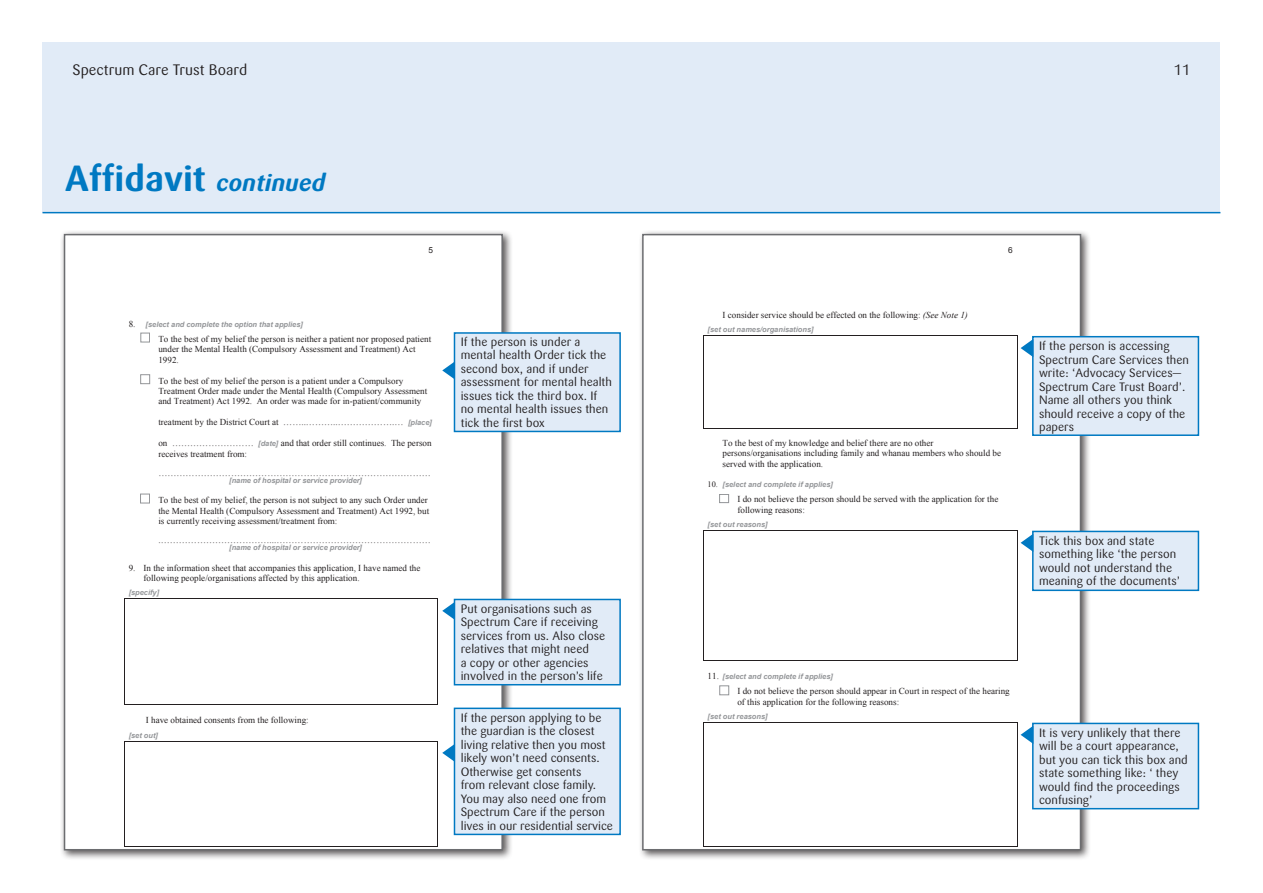
<style>
.page{position:relative;width:1263px;height:893px;background:#fff}
.page>*{position:absolute;margin:0;border:0;box-sizing:border-box;transform-origin:0 0}
.Section_head{font:700 36px "Sari";color:#0079c2}
.t1{font:15px "Sari";color:#231f20}
.t2{font:15px "Sari Regular Caps";color:#231f20}
.descriptor{font:12px/13.5px "Sari";color:#231f20}
.t3{font:9.15px/10.5px "Times New Roman";color:#231f20}
.t4{font:9px/10.4px "Times New Roman";color:#231f20}
.t5{font:8.25px "Arial";color:#231f20}
.t6{font:italic 700 7.5px "Arial";color:#939598}
.s1{font-style:italic;font-size:24px}
.s2{font-family:"Times New Roman";font-weight:400;font-style:normal;font-size:9px;color:#231f20}
.s3{font-family:"Arial";font-weight:700;font-style:italic;font-size:7.5px;color:#939598}
.s4{font-style:italic}
.s5{font-family:"Times New Roman";font-weight:400;font-style:normal;font-size:8.25px;color:#231f20}
.s6{font-family:"Times New Roman";font-weight:400;font-style:normal;font-size:9.15px;color:#231f20}
</style>
<div class="page">
<div style="left:43px;top:43px;width:1177px;height:170px;background:#e1ebf7"></div>
<hr style="left:43px;top:212px;width:1177px;height:1px;background:#0079c2">
<div style="left:60px;top:230px;width:453px;height:631px;background:#231f20;opacity:.75"></div>
<div style="left:64px;top:234px;width:439px;height:616px;background:#fff;border:2px solid #6c6d70"></div>
<hr style="left:124px;top:598px;width:314px;height:1px;background:#231f20">
<hr style="left:124px;top:599px;width:1px;height:105px;background:#231f20">
<hr style="left:124px;top:704px;width:313px;height:1px;background:#231f20">
<hr style="left:437px;top:599px;width:1px;height:105px;background:#231f20">
<hr style="left:124px;top:741px;width:314px;height:1px;background:#231f20">
<hr style="left:124px;top:741px;width:1px;height:105px;background:#231f20">
<hr style="left:124px;top:846px;width:313px;height:1px;background:#231f20">
<hr style="left:437px;top:741px;width:1px;height:105px;background:#231f20">
<div style="left:140px;top:333px;width:10px;height:9px;border:1px solid #939598"></div>
<div style="left:140px;top:374px;width:10px;height:10px;border:1px solid #939598"></div>
<div style="left:140px;top:494px;width:10px;height:9px;border:1px solid #939598"></div>
<div style="left:454px;top:332px;width:167px;height:100px;background:#e1ebf7;border:2px solid #0079c2"></div>
<svg style="left:442px;top:361px;width:13px;height:19px"></svg>
<div style="left:638px;top:230px;width:453px;height:631px;background:#231f20;opacity:.75"></div>
<div style="left:642px;top:234px;width:439px;height:616px;background:#fff;border:2px solid #6c6d70"></div>
<hr style="left:703px;top:336px;width:314px;height:1px;background:#231f20">
<hr style="left:703px;top:336px;width:1px;height:93px;background:#231f20">
<hr style="left:703px;top:428px;width:314px;height:1px;background:#231f20">
<hr style="left:1017px;top:336px;width:1px;height:93px;background:#231f20">
<hr style="left:703px;top:530px;width:314px;height:1px;background:#231f20">
<hr style="left:703px;top:531px;width:1px;height:129px;background:#231f20">
<hr style="left:703px;top:660px;width:314px;height:1px;background:#231f20">
<hr style="left:1017px;top:531px;width:1px;height:129px;background:#231f20">
<hr style="left:703px;top:722px;width:314px;height:1px;background:#231f20">
<hr style="left:703px;top:723px;width:1px;height:123px;background:#231f20">
<hr style="left:703px;top:846px;width:314px;height:1px;background:#231f20">
<hr style="left:1017px;top:723px;width:1px;height:123px;background:#231f20">
<div style="left:719px;top:494px;width:10px;height:9px;border:1px solid #939598"></div>
<div style="left:719px;top:685px;width:10px;height:10px;border:1px solid #939598"></div>
<div style="left:1032px;top:336px;width:167px;height:100px;background:#e1ebf7;border:2px solid #0079c2"></div>
<svg style="left:1020px;top:336px;width:13px;height:21px"></svg>
<div style="left:454px;top:599px;width:167px;height:86px;background:#e1ebf7;border:2px solid #0079c2"></div>
<svg style="left:442px;top:598px;width:13px;height:22px"></svg>
<div style="left:454px;top:708px;width:167px;height:127px;background:#e1ebf7;border:2px solid #0079c2"></div>
<svg style="left:442px;top:741px;width:13px;height:21px"></svg>
<div style="left:1032px;top:531px;width:167px;height:60px;background:#e1ebf7;border:2px solid #0079c2"></div>
<svg style="left:1017px;top:530px;width:16px;height:22px"></svg>
<div style="left:1032px;top:723px;width:167px;height:86px;background:#e1ebf7;border:2px solid #0079c2"></div>
<svg style="left:1017px;top:722px;width:16px;height:22px"></svg>
<p class="t1" style="left:73px;top:61px;width:176px">Spectrum Care Trust Board</p>
<p class="t2" style="left:1174px;top:61px;width:18px">11</p>
<p class="Section_head" style="left:65px;top:157px;width:262px">Affidavit <span class="s1">continued</span></p>
<p class="t5" style="left:428px;top:245px;width:6px">5</p>
<p class="t6" style="left:129px;top:319px;width:176px"><span class="s2">8.</span> [select and complete the option that applies]</p>
<p class="t4" style="left:158px;top:333px;width:274px">To the best of my belief the person is neither a patient nor proposed patient under the Mental Health (Compulsory Assessment and Treatment) Act<br>1992.</p>
<p class="t4" style="left:158px;top:375px;width:270px">To the best of my belief the person is a patient under a Compulsory<br>Treatment Order made under the Mental Health (Compulsory Assessment and Treatment) Act 1992. An order was made for in-patient/community</p>
<p class="t4" style="left:158px;top:417px;width:275px">treatment by the District Court at ……..………..……………….… <span class="s3">[place]</span></p>
<p class="t4" style="left:158px;top:438px;width:275px">on ……………………… <span class="s3">[date]</span> and that order still continues. The person receives treatment from:</p>
<p class="t4" style="left:158px;top:467px;width:274px">………………………………………………………………………………</p>
<p class="t6" style="left:229px;top:475px;width:134px">[name of hospital or service provider]</p>
<p class="t4" style="left:158px;top:495px;width:272px">To the best of my belief, the person is not subject to any such Order under the Mental Health (Compulsory Assessment and Treatment) Act 1992, but is currently receiving assessment/treatment from:</p>
<p class="t4" style="left:158px;top:535px;width:274px">.………………………………...……………………………………………</p>
<p class="t6" style="left:229px;top:543px;width:134px">[name of hospital or service provider]</p>
<p class="t4" style="left:144px;top:562px;width:278px;text-indent:-15px">9. In the information sheet that accompanies this application, I have named the following people/organisations affected by this application.</p>
<p class="t6" style="left:129px;top:588px;width:32px">[specify]</p>
<p class="t4" style="left:146px;top:715px;width:164px">I have obtained consents from the following:</p>
<p class="t6" style="left:129px;top:730px;width:31px">[set ut]</p>
<p class="t6" style="left:144px;top:730px;width:6px">o</p>
<p class="descriptor" style="left:461px;top:335px;width:153px">If the person is under a mental health Order tick the second box, and if under assessment for mental health issues tick the third box. If no mental health issues then tick the first box</p>
<p class="descriptor" style="left:461px;top:602px;width:146px">Put organisations such as<br>Spectrum Care if receiving services from us. Also close relatives that might need<br>a copy or other agencies involved in the person’s life</p>
<p class="descriptor" style="left:461px;top:711px;width:154px">If the person applying to be the guardian is the closest living relative then you most likely won’t need consents.<br>Otherwise get consents<br>from relevant close family.<br>You may also need one from<br>Spectrum Care if the person lives in our residential service</p>
<p class="t3" style="left:722px;top:310px;width:247px">I consider service should be effected on the following: <span class="s4">(See Note 1)</span></p>
<p class="t6" style="left:708px;top:325px;width:107px">[set ut names/organisations]</p>
<p class="t6" style="left:723px;top:325px;width:6px">o</p>
<p class="t5" style="left:1008px;top:245px;width:6px">6</p>
<p class="t3" style="left:722px;top:437px;width:280px">To the best of my knowledge and belief there are no other persons/organisations including family and whanau members who should be served with the application.</p>
<p class="t6" style="left:708px;top:479px;width:127px"><span class="s5">10.</span> [select and complete if applies]</p>
<p class="t3" style="left:737px;top:494px;width:262px">I do not believe the person should be served with the application for the following reasons:</p>
<p class="t6" style="left:708px;top:519px;width:61px">[set out reasons]</p>
<p class="descriptor" style="left:1039px;top:339px;width:151px">If the person is accessing<br>Spectrum Care Services then write: ‘Advocacy Services—<br>Spectrum Care Trust Board’.<br>Name all others you think should receive a copy of the papers</p>
<p class="descriptor" style="left:1039px;top:534px;width:142px">Tick this box and state something like ‘the person would not understand the meaning of the documents’</p>
<p class="t6" style="left:708px;top:672px;width:127px"><span class="s6">11.</span> [select and complete if applies]</p>
<p class="t3" style="left:737px;top:686px;width:274px">I do not believe the person should appear in Court in respect of the hearing of this application for the following reasons:</p>
<p class="t6" style="left:708px;top:712px;width:61px">[set out reasons]</p>
<p class="descriptor" style="left:1039px;top:726px;width:150px">It is very unlikely that there will be a court appearance, but you can tick this box and state something like: ‘ they would find the proceedings confusing’</p>
</div>
